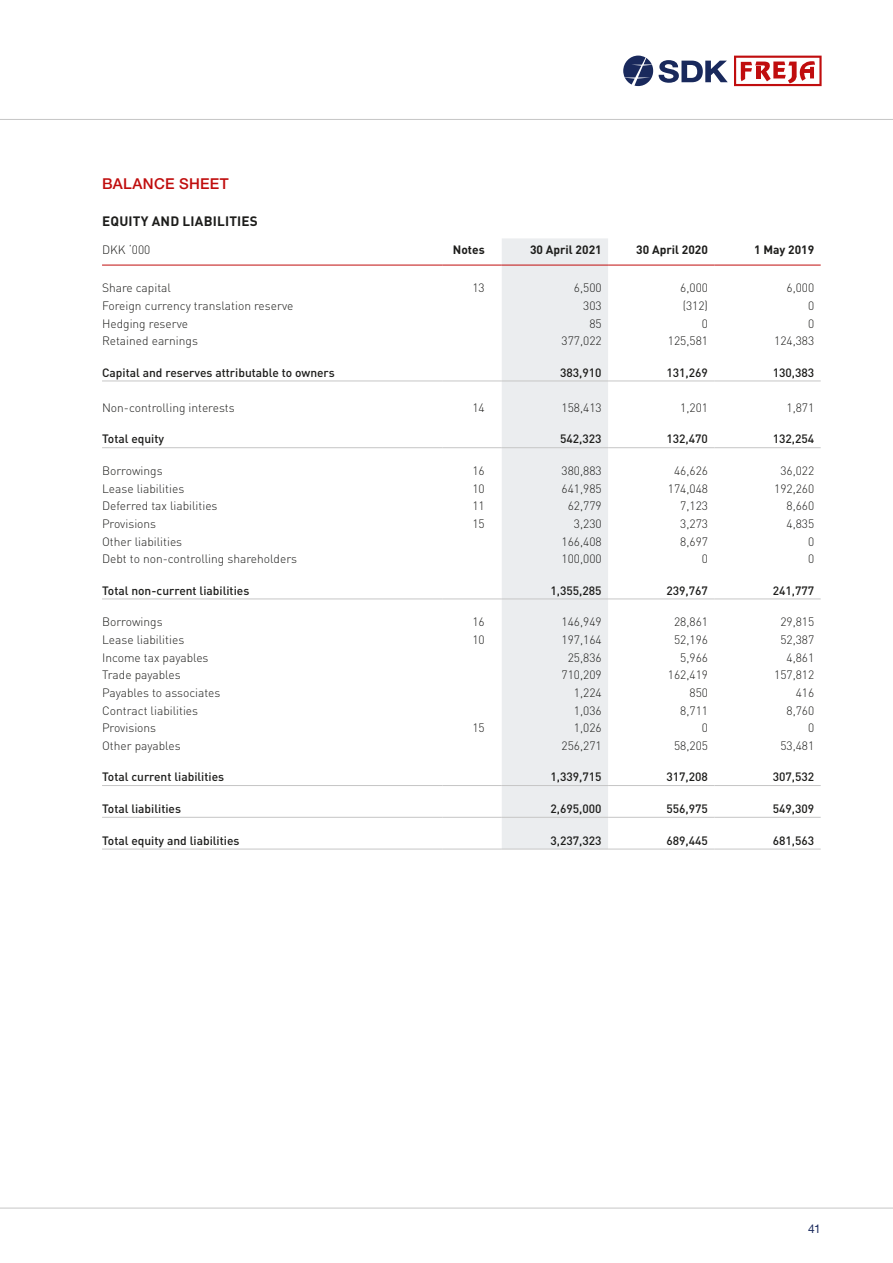
<style>
.page{position:relative;width:893px;height:1263px;background:#fff}
.page>*{position:absolute;margin:0;border:0;box-sizing:border-box;transform-origin:0 0}
.t1{font:500 15px "Helvetica Neue LT Std";letter-spacing:.02em;color:#c00d0d}
.t2{font:700 13.5px "DIN";letter-spacing:.015em;color:#1d1d1b}
.t3{font:300 12px "DIN";color:#1d1d1b}
.t4{font:500 12px "DIN";color:#1d1d1b}
.t5{font:700 12px "DIN";color:#1d1d1b}
.t6{font:12px "Helvetica Neue LT Std";color:#19295c}
</style>
<div class="page">
<svg style="left:734px;top:56px;width:88px;height:30px"></svg>
<svg style="left:659px;top:60px;width:69px;height:23px"></svg>
<svg style="left:623px;top:56px;width:30px;height:30px"></svg>
<div style="left:502px;top:238px;width:106px;height:611px;background:#ebedef"></div>
<hr style="left:102px;top:381px;width:340px;height:1px;background:#c6c6c6">
<hr style="left:442px;top:381px;width:60px;height:1px;background:#c6c6c6">
<hr style="left:502px;top:381px;width:106px;height:1px;background:#c6c6c6">
<hr style="left:608px;top:381px;width:106px;height:1px;background:#c6c6c6">
<hr style="left:714px;top:381px;width:107px;height:1px;background:#c6c6c6">
<hr style="left:102px;top:265px;width:340px;height:1px;background:#c00d0d">
<hr style="left:442px;top:265px;width:60px;height:1px;background:#c00d0d">
<hr style="left:502px;top:265px;width:106px;height:1px;background:#c00d0d">
<hr style="left:608px;top:265px;width:106px;height:1px;background:#c00d0d">
<hr style="left:714px;top:265px;width:107px;height:1px;background:#c00d0d">
<hr style="left:102px;top:849px;width:340px;height:1px;background:#c6c6c6">
<hr style="left:442px;top:849px;width:60px;height:1px;background:#c6c6c6">
<hr style="left:502px;top:849px;width:106px;height:1px;background:#c6c6c6">
<hr style="left:608px;top:849px;width:106px;height:1px;background:#c6c6c6">
<hr style="left:714px;top:849px;width:107px;height:1px;background:#c6c6c6">
<hr style="left:102px;top:817px;width:340px;height:1px;background:#c6c6c6">
<hr style="left:442px;top:817px;width:60px;height:1px;background:#c6c6c6">
<hr style="left:502px;top:817px;width:106px;height:1px;background:#c6c6c6">
<hr style="left:608px;top:817px;width:106px;height:1px;background:#c6c6c6">
<hr style="left:714px;top:817px;width:107px;height:1px;background:#c6c6c6">
<hr style="left:102px;top:785px;width:340px;height:1px;background:#c6c6c6">
<hr style="left:442px;top:785px;width:60px;height:1px;background:#c6c6c6">
<hr style="left:502px;top:785px;width:106px;height:1px;background:#c6c6c6">
<hr style="left:608px;top:785px;width:106px;height:1px;background:#c6c6c6">
<hr style="left:714px;top:785px;width:107px;height:1px;background:#c6c6c6">
<hr style="left:102px;top:598px;width:340px;height:1px;background:#c6c6c6">
<hr style="left:442px;top:598px;width:60px;height:1px;background:#c6c6c6">
<hr style="left:502px;top:598px;width:106px;height:1px;background:#c6c6c6">
<hr style="left:608px;top:598px;width:106px;height:1px;background:#c6c6c6">
<hr style="left:714px;top:598px;width:107px;height:1px;background:#c6c6c6">
<hr style="left:102px;top:447px;width:340px;height:1px;background:#c6c6c6">
<hr style="left:442px;top:447px;width:60px;height:1px;background:#c6c6c6">
<hr style="left:502px;top:447px;width:106px;height:1px;background:#c6c6c6">
<hr style="left:608px;top:447px;width:106px;height:1px;background:#c6c6c6">
<hr style="left:714px;top:447px;width:107px;height:1px;background:#c6c6c6">
<hr style="left:0;top:119px;width:893px;height:1px;background:#c6c6c6">
<hr style="left:0;top:1208px;width:893px;height:1px;background:#c6c6c6">
<p class="t1" style="left:102px;top:175px;width:128px">BALANCE SHEET</p>
<p class="t2" style="left:102px;top:212px;width:157px">EQUITY AND LIABILITIES</p>
<p class="t3" style="left:102px;top:243px;width:50px">DKK ‘000</p>
<p class="t5" style="left:453px;top:242px;width:33px">Notes</p>
<p class="t5" style="left:530px;top:242px;width:73px">30 April 2021</p>
<p class="t5" style="left:636px;top:242px;width:73px">30 April 2020</p>
<p class="t5" style="left:754px;top:242px;width:62px">1 May 2019</p>
<p class="t3" style="left:102px;top:281px;width:70px">Share capital</p>
<p class="t3" style="left:472px;top:281px;width:14px">13</p>
<p class="t3" style="left:574px;top:281px;width:29px">6,500</p>
<p class="t3" style="left:680px;top:281px;width:29px">6,000</p>
<p class="t3" style="left:786px;top:281px;width:29px">6,000</p>
<p class="t3" style="left:102px;top:298px;width:193px">Foreign currency translation reserve</p>
<p class="t3" style="left:583px;top:298px;width:20px">303</p>
<p class="t3" style="left:683px;top:298px;width:27px">(312)</p>
<p class="t3" style="left:808px;top:298px;width:8px">0</p>
<p class="t3" style="left:102px;top:316px;width:88px">Hedging reserve</p>
<p class="t3" style="left:589px;top:316px;width:14px">85</p>
<p class="t3" style="left:702px;top:316px;width:8px">0</p>
<p class="t3" style="left:808px;top:316px;width:8px">0</p>
<p class="t3" style="left:102px;top:334px;width:97px">Retained earnings</p>
<p class="t3" style="left:562px;top:334px;width:42px">377,022</p>
<p class="t3" style="left:668px;top:334px;width:42px">125,581</p>
<p class="t3" style="left:774px;top:334px;width:42px">124,383</p>
<p class="t4" style="left:102px;top:365px;width:234px">Capital and reserves attributable to owners</p>
<p class="t4" style="left:560px;top:365px;width:43px">383,910</p>
<p class="t4" style="left:666px;top:365px;width:43px">131,269</p>
<p class="t4" style="left:773px;top:365px;width:43px">130,383</p>
<p class="t3" style="left:102px;top:400px;width:134px">Non-controlling interests</p>
<p class="t3" style="left:472px;top:400px;width:14px">14</p>
<p class="t3" style="left:562px;top:400px;width:42px">158,413</p>
<p class="t3" style="left:680px;top:400px;width:29px">1,201</p>
<p class="t3" style="left:786px;top:400px;width:29px">1,871</p>
<p class="t4" style="left:102px;top:431px;width:64px">Total equity</p>
<p class="t4" style="left:560px;top:431px;width:43px">542,323</p>
<p class="t4" style="left:666px;top:431px;width:43px">132,470</p>
<p class="t4" style="left:773px;top:431px;width:43px">132,254</p>
<p class="t3" style="left:102px;top:463px;width:62px">Borrowings</p>
<p class="t3" style="left:472px;top:463px;width:14px">16</p>
<p class="t3" style="left:562px;top:463px;width:42px">380,883</p>
<p class="t3" style="left:674px;top:463px;width:35px">46,626</p>
<p class="t3" style="left:780px;top:463px;width:35px">36,022</p>
<p class="t3" style="left:102px;top:481px;width:84px">Lease liabilities</p>
<p class="t3" style="left:472px;top:481px;width:14px">10</p>
<p class="t3" style="left:562px;top:481px;width:42px">641,985</p>
<p class="t3" style="left:668px;top:481px;width:42px">174,048</p>
<p class="t3" style="left:774px;top:481px;width:42px">192,260</p>
<p class="t3" style="left:102px;top:499px;width:117px">Deferred tax liabilities</p>
<p class="t3" style="left:472px;top:499px;width:14px">11</p>
<p class="t3" style="left:568px;top:499px;width:35px">62,779</p>
<p class="t3" style="left:680px;top:499px;width:29px">7,123</p>
<p class="t3" style="left:786px;top:499px;width:29px">8,660</p>
<p class="t3" style="left:102px;top:516px;width:56px">Provisions</p>
<p class="t3" style="left:472px;top:516px;width:14px">15</p>
<p class="t3" style="left:574px;top:516px;width:29px">3,230</p>
<p class="t3" style="left:680px;top:516px;width:29px">3,273</p>
<p class="t3" style="left:786px;top:516px;width:29px">4,835</p>
<p class="t3" style="left:102px;top:534px;width:82px">Other liabilities</p>
<p class="t3" style="left:562px;top:534px;width:42px">166,408</p>
<p class="t3" style="left:680px;top:534px;width:29px">8,697</p>
<p class="t3" style="left:808px;top:534px;width:8px">0</p>
<p class="t3" style="left:102px;top:552px;width:196px">Debt to non-controlling shareholders</p>
<p class="t3" style="left:562px;top:552px;width:42px">100,000</p>
<p class="t3" style="left:702px;top:552px;width:8px">0</p>
<p class="t3" style="left:808px;top:552px;width:8px">0</p>
<p class="t4" style="left:102px;top:583px;width:149px">Total non-current liabilities</p>
<p class="t4" style="left:550px;top:583px;width:53px">1,355,285</p>
<p class="t4" style="left:666px;top:583px;width:43px">239,767</p>
<p class="t4" style="left:773px;top:583px;width:43px">241,777</p>
<p class="t3" style="left:102px;top:614px;width:62px">Borrowings</p>
<p class="t3" style="left:472px;top:614px;width:14px">16</p>
<p class="t3" style="left:562px;top:614px;width:42px">146,949</p>
<p class="t3" style="left:674px;top:614px;width:35px">28,861</p>
<p class="t3" style="left:780px;top:614px;width:35px">29,815</p>
<p class="t3" style="left:102px;top:632px;width:84px">Lease liabilities</p>
<p class="t3" style="left:472px;top:632px;width:14px">10</p>
<p class="t3" style="left:562px;top:632px;width:42px">197,164</p>
<p class="t3" style="left:674px;top:632px;width:35px">52,196</p>
<p class="t3" style="left:780px;top:632px;width:35px">52,387</p>
<p class="t3" style="left:102px;top:650px;width:108px">Income tax payables</p>
<p class="t3" style="left:568px;top:650px;width:35px">25,836</p>
<p class="t3" style="left:680px;top:650px;width:29px">5,966</p>
<p class="t3" style="left:786px;top:650px;width:29px">4,861</p>
<p class="t3" style="left:102px;top:667px;width:80px">Trade payables</p>
<p class="t3" style="left:562px;top:667px;width:42px">710,209</p>
<p class="t3" style="left:668px;top:667px;width:42px">162,419</p>
<p class="t3" style="left:774px;top:667px;width:42px">157,812</p>
<p class="t3" style="left:102px;top:685px;width:120px">Payables to associates</p>
<p class="t3" style="left:574px;top:685px;width:29px">1,224</p>
<p class="t3" style="left:689px;top:685px;width:20px">850</p>
<p class="t3" style="left:796px;top:685px;width:20px">416</p>
<p class="t3" style="left:102px;top:703px;width:98px">Contract liabilities</p>
<p class="t3" style="left:574px;top:703px;width:29px">1,036</p>
<p class="t3" style="left:680px;top:703px;width:29px">8,711</p>
<p class="t3" style="left:786px;top:703px;width:29px">8,760</p>
<p class="t3" style="left:102px;top:720px;width:56px">Provisions</p>
<p class="t3" style="left:472px;top:720px;width:14px">15</p>
<p class="t3" style="left:574px;top:720px;width:29px">1,026</p>
<p class="t3" style="left:702px;top:720px;width:8px">0</p>
<p class="t3" style="left:808px;top:720px;width:8px">0</p>
<p class="t3" style="left:102px;top:738px;width:80px">Other payables</p>
<p class="t3" style="left:562px;top:738px;width:42px">256,271</p>
<p class="t3" style="left:674px;top:738px;width:35px">58,205</p>
<p class="t3" style="left:780px;top:738px;width:35px">53,481</p>
<p class="t4" style="left:102px;top:769px;width:124px">Total current liabilities</p>
<p class="t4" style="left:550px;top:769px;width:53px">1,339,715</p>
<p class="t4" style="left:666px;top:769px;width:43px">317,208</p>
<p class="t4" style="left:773px;top:769px;width:43px">307,532</p>
<p class="t4" style="left:102px;top:801px;width:81px">Total liabilities</p>
<p class="t4" style="left:550px;top:801px;width:53px">2,695,000</p>
<p class="t4" style="left:666px;top:801px;width:43px">556,975</p>
<p class="t4" style="left:773px;top:801px;width:43px">549,309</p>
<p class="t4" style="left:102px;top:833px;width:139px">Total equity and liabilities</p>
<p class="t4" style="left:550px;top:833px;width:53px">3,237,323</p>
<p class="t4" style="left:666px;top:833px;width:43px">689,445</p>
<p class="t4" style="left:773px;top:833px;width:43px">681,563</p>
<p class="t6" style="left:808px;top:1222px;width:14px">41</p>
</div>
